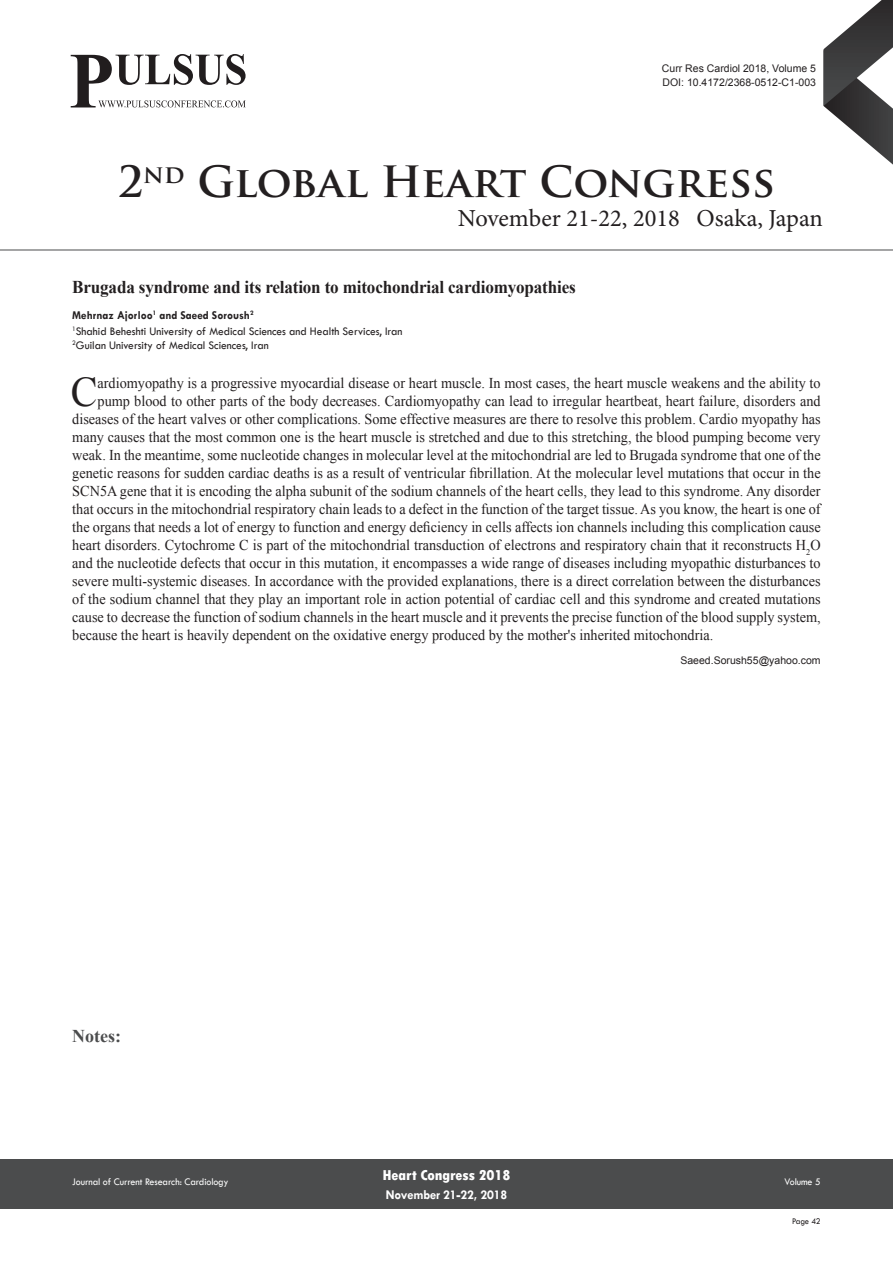
<style>
.page{position:relative;width:893px;height:1263px;background:#fff}
.page>*{position:absolute;margin:0;border:0;box-sizing:border-box;transform-origin:0 0}
.Abstract{font:42.15px "Times New Roman";color:#231f20;scale:.95 1}
.t1{font:700 42px "Trajan Pro";color:#231f20}
.t2{font:24.45px "Minion Pro";color:#231f20}
.t3{font:700 18px "Times New Roman";letter-spacing:-.01em;color:#231f20;scale:.95 1}
.t4{font:700 18px "Times New Roman";color:#4b4c4d}
.Abstract-2{font:15px "Times New Roman";color:#231f20;scale:.95 1}
.t5{font:800 condensed 15px "Tw Cen";letter-spacing:-.01em;color:#fff;scale:1.1 1}
.t6{font:700 13.5px "Tw Cen";letter-spacing:-.01em;color:#fff;scale:.95 1}
.Affiliation{font:12px "Tw Cen";color:#231f20;scale:.95 1}
.Name{font:700 12px "Tw Cen";color:#231f20;scale:.95 1}
.Abstract-3{font:10.5px "Arial";color:#231f20}
.t7{font:10.5px "Tw Cen";letter-spacing:-.01em;color:#fff;scale:.95 1}
.t8{font:9px "Tw Cen";letter-spacing:-.02em;color:#231f20;scale:.95 1}
</style>
<div class="page">
<svg style="left:824px;top:0;width:69px;height:165px"></svg>
<div style="left:0;top:1159px;width:892px;height:49px;background:#4b4c4d"></div>
<hr style="left:0;top:250px;width:893px;height:1px;background:#4b4c4d">
<svg style="left:71px;top:54px;width:175px;height:53px"></svg>
<p class="Abstract-3" style="left:662px;top:61px;width:156px">Curr Res Cardiol 2018, Volume 5</p>
<p class="Abstract-3" style="left:662px;top:76px;width:155px">DOI: 10.4172/2368-0512-C1-003</p>
<h2 class="t1" style="left:118px;top:156px;width:659px">2<sup>nd</sup> Global Heart Congress</h2>
<h3 class="t2" style="left:458px;top:202px;width:367px">November 21-22, 2018 Osaka, Japan</h3>
<p class="t3" style="left:72px;top:275px;width:531px">Brugada syndrome and its relation to mitochondrial cardiomyopathies</p>
<p class="Name" style="left:72px;top:308px;width:192px">Mehrnaz Ajorloo<sup>1</sup> and Saeed Soroush<sup>2</sup></p>
<p class="Affiliation" style="left:72px;top:324px;width:349px"><sup>1</sup>Shahid Beheshti University of Medical Sciences and Health Services, Iran</p>
<p class="Affiliation" style="left:72px;top:338px;width:208px"><sup>2</sup>Guilan University of Medical Sciences, Iran</p>
<p class="Abstract" style="left:71px;top:364px;width:30px">C</p>
<p class="Abstract-2" style="left:98px;top:373px;width:763px">ardiomyopathy is a progressive myocardial disease or heart muscle. In most cases, the heart muscle weakens and the ability to</p>
<p class="Abstract-2" style="left:98px;top:391px;width:763px">pump blood to other parts of the body decreases. Cardiomyopathy can lead to irregular heartbeat, heart failure, disorders and</p>
<p class="Abstract-2" style="left:72px;top:409px;width:789px">diseases of the heart valves or other complications. Some effective measures are there to resolve this problem. Cardio myopathy has</p>
<p class="Abstract-2" style="left:72px;top:427px;width:789px">many causes that the most common one is the heart muscle is stretched and due to this stretching, the blood pumping become very</p>
<p class="Abstract-2" style="left:72px;top:445px;width:789px">weak. In the meantime, some nucleotide changes in molecular level at the mitochondrial are led to Brugada syndrome that one of the</p>
<p class="Abstract-2" style="left:72px;top:463px;width:789px">genetic reasons for sudden cardiac deaths is as a result of ventricular fibrillation. At the molecular level mutations that occur in the</p>
<p class="Abstract-2" style="left:72px;top:481px;width:789px">SCN5A gene that it is encoding the alpha subunit of the sodium channels of the heart cells, they lead to this syndrome. Any disorder</p>
<p class="Abstract-2" style="left:72px;top:499px;width:789px">that occurs in the mitochondrial respiratory chain leads to a defect in the function of the target tissue. As you know, the heart is one of</p>
<p class="Abstract-2" style="left:72px;top:517px;width:789px">the organs that needs a lot of energy to function and energy deficiency in cells affects ion channels including this complication cause</p>
<p class="Abstract-2" style="left:72px;top:535px;width:789px">heart disorders. Cytochrome C is part of the mitochondrial transduction of electrons and respiratory chain that it reconstructs H<sub>2</sub>O</p>
<p class="Abstract-2" style="left:72px;top:553px;width:789px">and the nucleotide defects that occur in this mutation, it encompasses a wide range of diseases including myopathic disturbances to</p>
<p class="Abstract-2" style="left:72px;top:571px;width:789px">severe multi-systemic diseases. In accordance with the provided explanations, there is a direct correlation between the disturbances</p>
<p class="Abstract-2" style="left:72px;top:589px;width:789px">of the sodium channel that they play an important role in action potential of cardiac cell and this syndrome and created mutations</p>
<p class="Abstract-2" style="left:72px;top:607px;width:789px">cause to decrease the function of sodium channels in the heart muscle and it prevents the precise function of the blood supply system,</p>
<p class="Abstract-2" style="left:72px;top:625px;width:676px">because the heart is heavily dependent on the oxidative energy produced by the mother's inherited mitochondria.</p>
<p class="Abstract-3" style="left:680px;top:654px;width:142px">Saeed.Sorush55@yahoo.com</p>
<p class="t4" style="left:72px;top:1024px;width:50px">Notes:</p>
<p class="t5" style="left:382px;top:1166px;width:118px">Heart Congress 2018</p>
<p class="t6" style="left:386px;top:1186px;width:129px">November 21-22, 2018</p>
<p class="t7" style="left:72px;top:1175px;width:166px">Journal of Current Research: Cardiology</p>
<p class="t7" style="left:784px;top:1175px;width:40px">Volume 5</p>
<p class="t8" style="left:792px;top:1215px;width:32px">Page 42</p>
</div>
